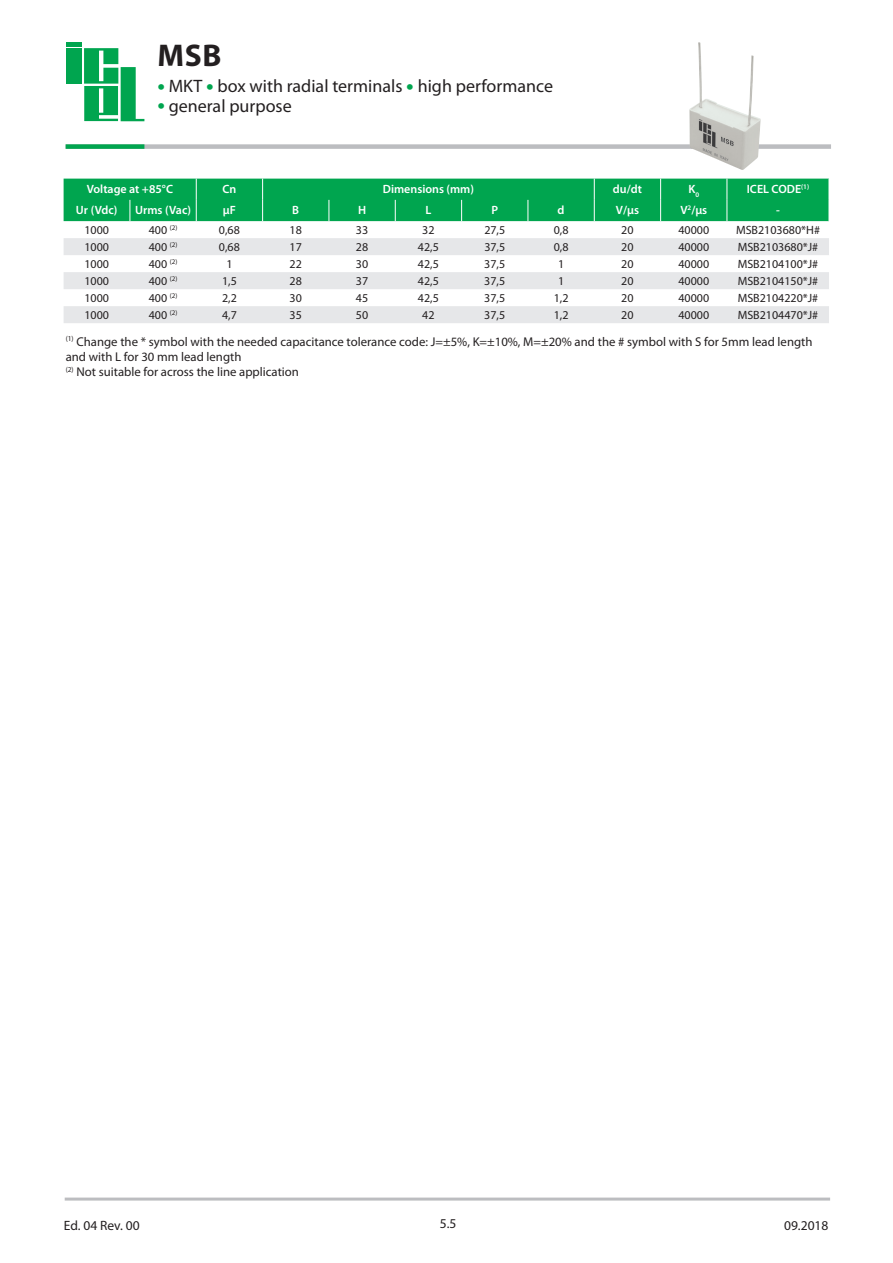
<style>
.page{position:relative;width:893px;height:1263px;background:#fff}
.page>*{position:absolute;margin:0;border:0;box-sizing:border-box;transform-origin:0 0}
.t1{font:700 31.5px "Myriad Pro";color:#231f20}
.t2{font:18px "Myriad Pro";color:#231f20}
.t3{font:13.5px "Myriad Pro";color:#231f20}
.t4{font:12.75px/15.3px "Myriad Pro";color:#231f20}
.t5{font:12px "Myriad Pro";color:#231f20}
.t6{font:600 12px "Myriad Pro";color:#fff}
.s1{font-size:27px;color:#00a54f}
</style>
<div class="page">
<div style="left:66px;top:144px;width:765px;height:5px;background:#bcbdc0"></div>
<hr style="left:65px;top:1197px;width:765px;height:3px;background:#bcbdc0">
<hr style="left:66px;top:42px;width:16px;height:4px;background:#00a54f">
<div style="left:66px;top:48px;width:16px;height:36px;background:#00a54f"></div>
<svg style="left:84px;top:48px;width:60px;height:73px"></svg>
<div style="left:66px;top:144px;width:78px;height:5px;background:#00a54f"></div>
<img style="left:689px;top:42px;width:72px;height:128px">
<svg style="left:64px;top:238px;width:765px;height:85px;fill:#e6e7e9"></svg>
<div style="left:64px;top:179px;width:765px;height:42px;background:#00a54f"></div>
<h1 class="t1" style="left:158px;top:35px;width:65px">MSB</h1>
<h2 class="t2" style="left:157px;top:75px;width:397px"><span class="s1">•</span> MKT <span class="s1">•</span> box with radial terminals <span class="s1">•</span> high performance</h2>
<h2 class="t2" style="left:157px;top:95px;width:136px"><span class="s1">•</span> general purpose</h2>
<p class="t6" style="left:87px;top:181px;width:88px">Voltage at +85°C</p>
<p class="t6" style="left:222px;top:181px;width:15px">Cn</p>
<p class="t6" style="left:383px;top:181px;width:93px">Dimensions (mm)</p>
<p class="t6" style="left:613px;top:181px;width:31px">du/dt</p>
<p class="t6" style="left:688px;top:181px;width:12px">K<sub>0</sub></p>
<p class="t6" style="left:747px;top:181px;width:64px">ICEL CODE<sup>(1)</sup></p>
<p class="t6" style="left:76px;top:202px;width:43px">Ur (Vdc)</p>
<p class="t6" style="left:135px;top:202px;width:57px">Urms (Vac)</p>
<p class="t6" style="left:223px;top:202px;width:14px">µF</p>
<p class="t6" style="left:292px;top:202px;width:8px">B</p>
<p class="t6" style="left:358px;top:202px;width:10px">H</p>
<p class="t6" style="left:425px;top:202px;width:7px">L</p>
<p class="t6" style="left:491px;top:202px;width:8px">P</p>
<p class="t6" style="left:558px;top:202px;width:8px">d</p>
<p class="t6" style="left:616px;top:202px;width:25px">V/µs</p>
<p class="t6" style="left:680px;top:202px;width:28px">V<sup>2</sup>/µs</p>
<p class="t6" style="left:776px;top:202px;width:5px">-</p>
<p class="t5" style="left:84px;top:223px;width:26px">1000</p>
<p class="t5" style="left:149px;top:223px;width:30px">400 <sup>(2)</sup></p>
<p class="t5" style="left:219px;top:223px;width:22px">0,68</p>
<p class="t5" style="left:290px;top:223px;width:14px">18</p>
<p class="t5" style="left:356px;top:223px;width:14px">33</p>
<p class="t5" style="left:422px;top:223px;width:14px">32</p>
<p class="t5" style="left:484px;top:223px;width:22px">27,5</p>
<p class="t5" style="left:554px;top:223px;width:16px">0,8</p>
<p class="t5" style="left:621px;top:223px;width:14px">20</p>
<p class="t5" style="left:678px;top:223px;width:32px">40000</p>
<p class="t5" style="left:736px;top:223px;width:85px">MSB2103680*H#</p>
<p class="t5" style="left:84px;top:240px;width:26px">1000</p>
<p class="t5" style="left:149px;top:240px;width:30px">400 <sup>(2)</sup></p>
<p class="t5" style="left:219px;top:240px;width:22px">0,68</p>
<p class="t5" style="left:290px;top:240px;width:14px">17</p>
<p class="t5" style="left:356px;top:240px;width:14px">28</p>
<p class="t5" style="left:418px;top:240px;width:22px">42,5</p>
<p class="t5" style="left:484px;top:240px;width:22px">37,5</p>
<p class="t5" style="left:554px;top:240px;width:16px">0,8</p>
<p class="t5" style="left:621px;top:240px;width:14px">20</p>
<p class="t5" style="left:678px;top:240px;width:32px">40000</p>
<p class="t5" style="left:738px;top:240px;width:82px">MSB2103680*J#</p>
<p class="t5" style="left:84px;top:257px;width:26px">1000</p>
<p class="t5" style="left:149px;top:257px;width:30px">400 <sup>(2)</sup></p>
<p class="t5" style="left:226px;top:257px;width:8px">1</p>
<p class="t5" style="left:290px;top:257px;width:14px">22</p>
<p class="t5" style="left:356px;top:257px;width:14px">30</p>
<p class="t5" style="left:418px;top:257px;width:22px">42,5</p>
<p class="t5" style="left:484px;top:257px;width:22px">37,5</p>
<p class="t5" style="left:558px;top:257px;width:8px">1</p>
<p class="t5" style="left:621px;top:257px;width:14px">20</p>
<p class="t5" style="left:678px;top:257px;width:32px">40000</p>
<p class="t5" style="left:738px;top:257px;width:82px">MSB2104100*J#</p>
<p class="t5" style="left:84px;top:274px;width:26px">1000</p>
<p class="t5" style="left:149px;top:274px;width:30px">400 <sup>(2)</sup></p>
<p class="t5" style="left:222px;top:274px;width:16px">1,5</p>
<p class="t5" style="left:290px;top:274px;width:14px">28</p>
<p class="t5" style="left:356px;top:274px;width:14px">37</p>
<p class="t5" style="left:418px;top:274px;width:22px">42,5</p>
<p class="t5" style="left:484px;top:274px;width:22px">37,5</p>
<p class="t5" style="left:558px;top:274px;width:8px">1</p>
<p class="t5" style="left:621px;top:274px;width:14px">20</p>
<p class="t5" style="left:678px;top:274px;width:32px">40000</p>
<p class="t5" style="left:738px;top:274px;width:82px">MSB2104150*J#</p>
<p class="t5" style="left:84px;top:291px;width:26px">1000</p>
<p class="t5" style="left:149px;top:291px;width:30px">400 <sup>(2)</sup></p>
<p class="t5" style="left:222px;top:291px;width:16px">2,2</p>
<p class="t5" style="left:290px;top:291px;width:14px">30</p>
<p class="t5" style="left:356px;top:291px;width:14px">45</p>
<p class="t5" style="left:418px;top:291px;width:22px">42,5</p>
<p class="t5" style="left:484px;top:291px;width:22px">37,5</p>
<p class="t5" style="left:554px;top:291px;width:16px">1,2</p>
<p class="t5" style="left:621px;top:291px;width:14px">20</p>
<p class="t5" style="left:678px;top:291px;width:32px">40000</p>
<p class="t5" style="left:738px;top:291px;width:82px">MSB2104220*J#</p>
<p class="t5" style="left:84px;top:308px;width:26px">1000</p>
<p class="t5" style="left:149px;top:308px;width:30px">400 <sup>(2)</sup></p>
<p class="t5" style="left:222px;top:308px;width:16px">4,7</p>
<p class="t5" style="left:290px;top:308px;width:14px">35</p>
<p class="t5" style="left:356px;top:308px;width:14px">50</p>
<p class="t5" style="left:422px;top:308px;width:14px">42</p>
<p class="t5" style="left:484px;top:308px;width:22px">37,5</p>
<p class="t5" style="left:554px;top:308px;width:16px">1,2</p>
<p class="t5" style="left:621px;top:308px;width:14px">20</p>
<p class="t5" style="left:678px;top:308px;width:32px">40000</p>
<p class="t5" style="left:738px;top:308px;width:82px">MSB2104470*J#</p>
<p class="t4" style="left:66px;top:333px;width:748px"><sup>(1)</sup> Change the * symbol with the needed capacitance tolerance code: J=±5%, K=±10%, M=±20% and the # symbol with S for 5mm lead length and with L for 30 mm lead length<br><sup>(2)</sup> Not suitable for across the line application</p>
<p class="t3" style="left:440px;top:1215px;width:18px">5.5</p>
<p class="t3" style="left:64px;top:1217px;width:77px">Ed. 04 Rev. 00</p>
<p class="t3" style="left:784px;top:1217px;width:46px">09.2018</p>
</div>
